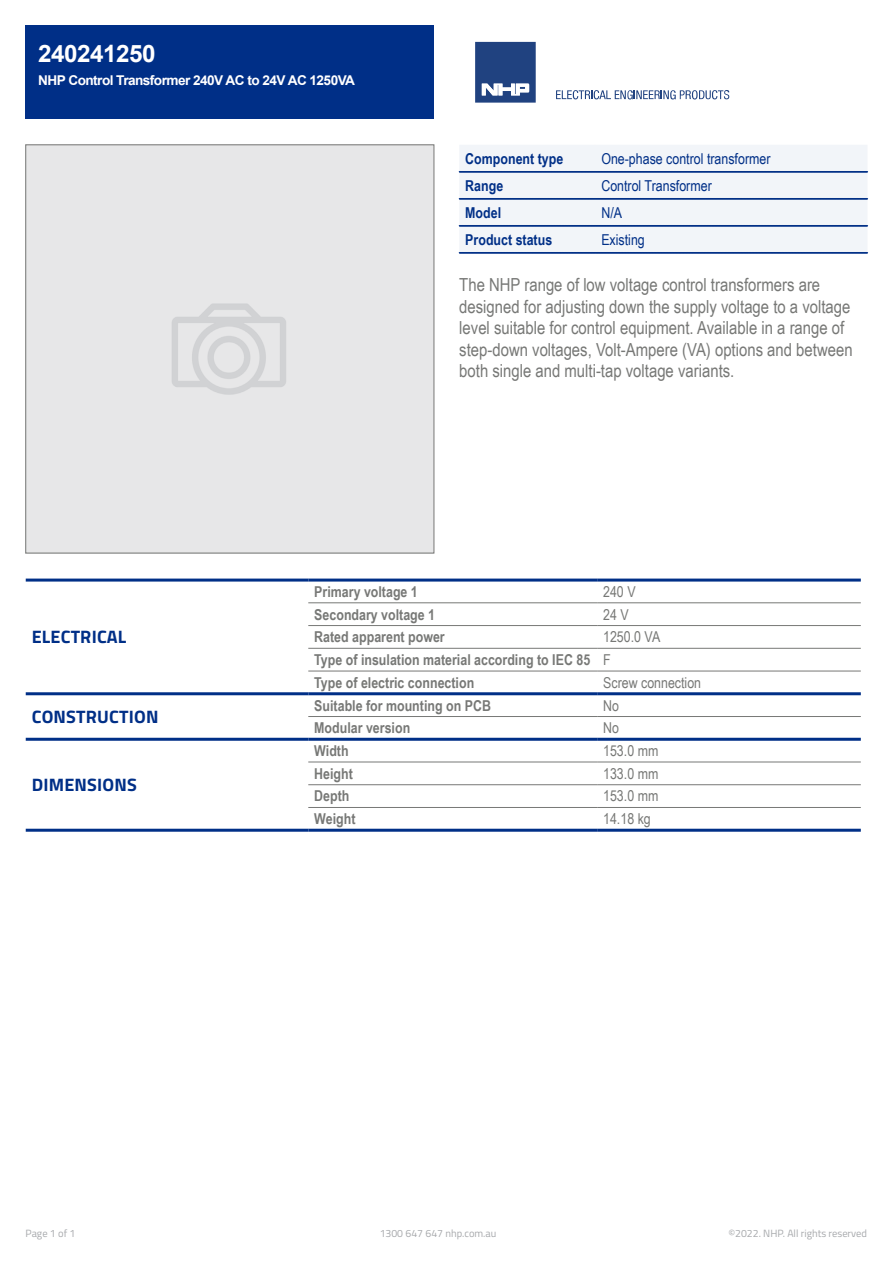
<style>
.page{position:relative;width:893px;height:1263px;background:#fff}
.page>*{position:absolute;margin:0;border:0;box-sizing:border-box;transform-origin:0 0}
.Item_Number{font:700 24px "Arial";letter-spacing:-.02em;color:#fff}
.t1{font:18px/21.6px "Arial Narrow";color:#777876}
.t2{font:700 18px "Titillium";letter-spacing:.01em;color:#002f87}
.t3{font:700 15px/22.8px "Arial Narrow";color:#777876}
.t4{font:15px "Arial Narrow";color:#002f87}
.t5{font:15px "Arial Narrow";color:#777876}
.t6{font:700 15px "Arial Narrow";color:#002f87}
.Display_Name{font:700 13.5px "Arial";letter-spacing:-.04em;color:#fff}
.t7{font:10.5px "Titillium";color:#a7a9ac}
.s1{font-weight:400}
</style>
<div class="page">
<div style="left:26px;top:26px;width:408px;height:93px;background:#002f87"></div>
<svg style="left:475px;top:42px;width:61px;height:61px;background:#3b598f"></svg>
<svg style="left:556px;top:90px;width:173px;height:9px"></svg>
<hr style="left:308px;top:602px;width:289px;height:1px;background:#777876">
<hr style="left:308px;top:625px;width:289px;height:1px;background:#777876">
<hr style="left:308px;top:648px;width:289px;height:1px;background:#777876">
<hr style="left:308px;top:671px;width:289px;height:1px;background:#777876">
<hr style="left:308px;top:716px;width:289px;height:1px;background:#777876">
<hr style="left:308px;top:762px;width:289px;height:1px;background:#777876">
<hr style="left:308px;top:784px;width:289px;height:1px;background:#777876">
<hr style="left:308px;top:807px;width:289px;height:1px;background:#777876">
<hr style="left:308px;top:692px;width:289px;height:3px;background:#002f87">
<hr style="left:597px;top:692px;width:264px;height:3px;background:#002f87">
<hr style="left:308px;top:738px;width:289px;height:3px;background:#002f87">
<hr style="left:597px;top:738px;width:264px;height:3px;background:#002f87">
<hr style="left:26px;top:692px;width:282px;height:3px;background:#002f87">
<hr style="left:26px;top:738px;width:282px;height:3px;background:#002f87">
<hr style="left:26px;top:579px;width:282px;height:3px;background:#002f87">
<hr style="left:308px;top:579px;width:289px;height:3px;background:#002f87">
<hr style="left:597px;top:579px;width:264px;height:3px;background:#002f87">
<hr style="left:26px;top:829px;width:282px;height:3px;background:#002f87">
<hr style="left:308px;top:829px;width:289px;height:3px;background:#002f87">
<hr style="left:597px;top:829px;width:264px;height:3px;background:#002f87">
<hr style="left:597px;top:602px;width:264px;height:1px;background:#777876">
<hr style="left:597px;top:625px;width:264px;height:1px;background:#777876">
<hr style="left:597px;top:648px;width:264px;height:1px;background:#777876">
<hr style="left:597px;top:671px;width:264px;height:1px;background:#777876">
<hr style="left:597px;top:716px;width:264px;height:1px;background:#777876">
<hr style="left:597px;top:762px;width:264px;height:1px;background:#777876">
<hr style="left:597px;top:784px;width:264px;height:1px;background:#777876">
<hr style="left:597px;top:807px;width:264px;height:1px;background:#777876">
<svg style="left:459px;top:145px;width:409px;height:109px"></svg>
<p class="Item_Number" style="left:38px;top:37px;width:119px">240241250</p>
<p class="Display_Name" style="left:38px;top:71px;width:318px">NHP Control Transformer 240V AC to 24V AC 1250VA</p>
<p class="t6" style="left:465px;top:147px;width:99px">Component type</p>
<p class="t4" style="left:601px;top:147px;width:171px">One-phase control transformer</p>
<p class="t6" style="left:465px;top:174px;width:39px">Range</p>
<p class="t4" style="left:601px;top:174px;width:112px">Control Transformer</p>
<p class="t6" style="left:465px;top:201px;width:37px">Model</p>
<p class="t4" style="left:601px;top:201px;width:22px">N/A</p>
<p class="t6" style="left:465px;top:228px;width:88px">Product status</p>
<p class="t4" style="left:601px;top:228px;width:45px">Existing</p>
<p class="t1" style="left:459px;top:273px;width:395px">The NHP range of low voltage control transformers are designed for adjusting down the supply voltage to a voltage level suitable for control equipment. Available in a range of step-down voltages, Volt-Ampere (VA) options and between both single and multi-tap voltage variants.</p>
<p class="t2" style="left:32px;top:623px;width:96px">ELECTRICAL</p>
<p class="t2" style="left:32px;top:702px;width:128px">CONSTRUCTION</p>
<p class="t2" style="left:32px;top:771px;width:107px">DIMENSIONS</p>
<p class="t3" style="left:314px;top:579px;width:105px">Primary voltage 1</p>
<p class="t5" style="left:603px;top:580px;width:34px">240 V</p>
<p class="t3" style="left:314px;top:602px;width:122px">Secondary voltage 1</p>
<p class="t5" style="left:603px;top:603px;width:27px">24 V</p>
<p class="t3" style="left:314px;top:625px;width:132px">Rated apparent power</p>
<p class="t3" style="left:314px;top:625px;width:347px;text-indent:289px"><span class="s1">1250.0 VA<br></span>Type of insulation material according to IEC 85 <span class="s1">F<br></span>Type of electric connection</p>
<p class="t5" style="left:603px;top:671px;width:100px">Screw connection</p>
<p class="t3" style="left:314px;top:693px;width:178px">Suitable for mounting on PCB</p>
<p class="t5" style="left:603px;top:694px;width:17px">No</p>
<p class="t3" style="left:314px;top:716px;width:97px">Modular version</p>
<p class="t5" style="left:603px;top:717px;width:17px">No</p>
<p class="t3" style="left:314px;top:738px;width:36px">Width</p>
<p class="t5" style="left:603px;top:740px;width:57px">153.0 mm</p>
<p class="t3" style="left:314px;top:761px;width:40px">Height</p>
<p class="t5" style="left:603px;top:762px;width:57px">133.0 mm</p>
<p class="t3" style="left:314px;top:784px;width:37px">Depth</p>
<p class="t5" style="left:603px;top:785px;width:57px">153.0 mm</p>
<p class="t3" style="left:314px;top:807px;width:43px">Weight</p>
<p class="t5" style="left:603px;top:808px;width:49px">14.18 kg</p>
<p class="t7" style="left:26px;top:1226px;width:51px">Page 1 of 1</p>
<p class="t7" style="left:380px;top:1226px;width:118px">1300 647 647 nhp.com.au</p>
<p class="t7" style="left:728px;top:1226px;width:140px">©2022. NHP. All rights reserved</p>
</div>
